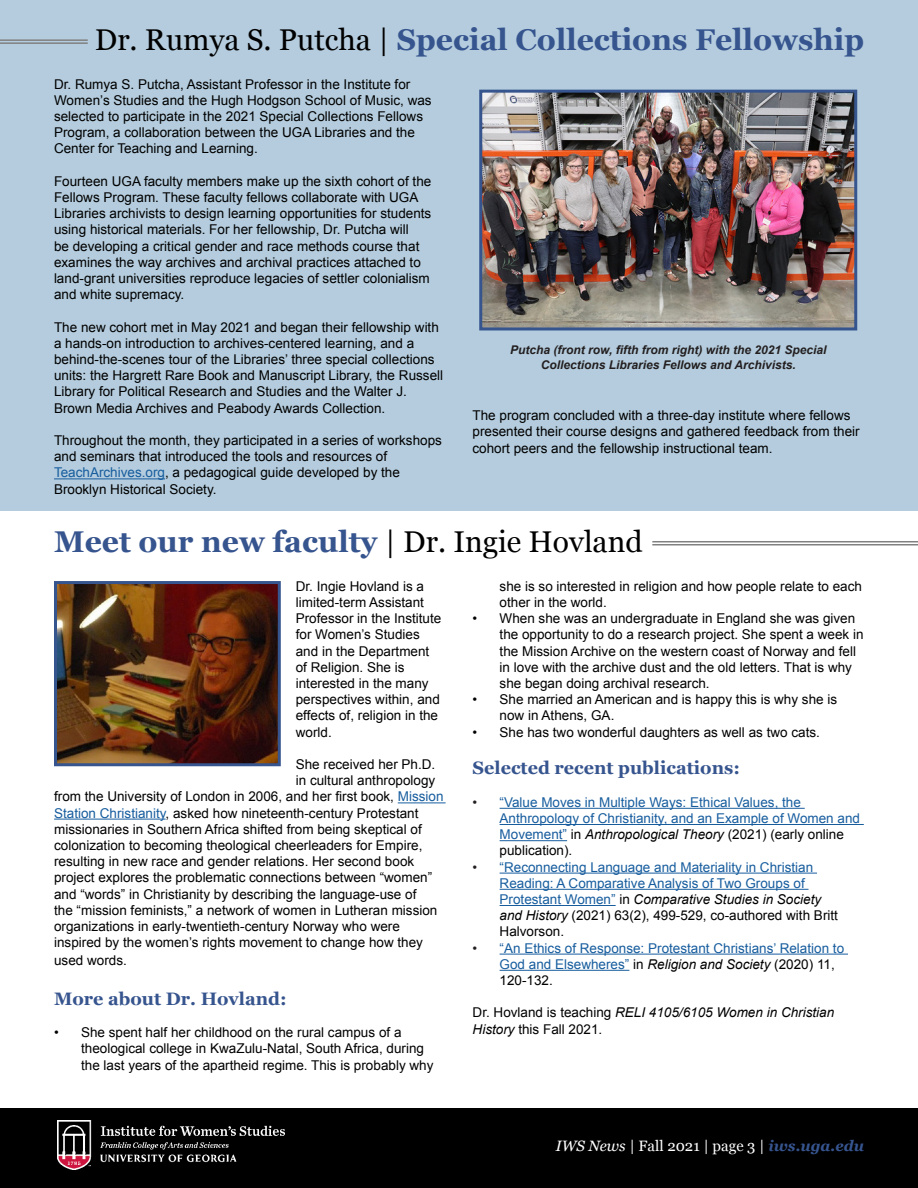
<style>
.page{position:relative;width:918px;height:1188px;background:#fff}
.page>*{position:absolute;margin:0;border:0;box-sizing:border-box;transform-origin:0 0}
.t1{font:700 30px "Georgia";color:#36548e}
.t2{font:700 18px "Georgia";color:#36548e}
.t3{font:15px "Georgia";color:#fff}
.t4{font:13.5px/16.2px "Arial";color:#000}
.t5{font:13.5px/16.2px "Arial";color:#175d9e}
.t6{font:italic 13.5px/16.2px "Arial";color:#000}
.t7{font:italic 700 12px/14.4px "Arial";color:#231f20;text-align:center}
.s1{font-weight:400;color:#000}
.s2{color:#175d9e}
.s3{color:#231f20}
.s4{color:#000}
.s5{font-style:italic;color:#000}
.s6{font-style:normal}
.s7{font-style:italic}
.s8{font-weight:700;font-style:italic;color:#36548e}
</style>
<div class="page">
<div style="left:0;top:1109px;width:918px;height:79px;background:#000"></div>
<div style="left:0;top:0;width:918px;height:511px;background:#b4ccdd"></div>
<hr style="left:0;top:42px;width:88px;height:2px;background:#808080">
<hr style="left:0;top:39px;width:88px;height:2px;background:#808080">
<hr style="left:54px;top:478px;width:111px;height:1px;background:#175d9e">
<img style="left:483px;top:94px;width:370px;height:232px">
<div style="left:479px;top:90px;width:378px;height:240px;border:3px solid #36548e"></div>
<hr style="left:398px;top:802px;width:48px;height:1px;background:#175d9e">
<hr style="left:54px;top:819px;width:112px;height:1px;background:#175d9e">
<hr style="left:500px;top:808px;width:305px;height:1px;background:#175d9e">
<hr style="left:500px;top:824px;width:364px;height:1px;background:#175d9e">
<hr style="left:500px;top:840px;width:67px;height:1px;background:#175d9e">
<hr style="left:500px;top:873px;width:317px;height:1px;background:#175d9e">
<hr style="left:500px;top:889px;width:309px;height:1px;background:#175d9e">
<hr style="left:500px;top:905px;width:116px;height:1px;background:#175d9e">
<hr style="left:500px;top:954px;width:348px;height:1px;background:#175d9e">
<hr style="left:500px;top:970px;width:129px;height:1px;background:#175d9e">
<img style="left:58px;top:585px;width:219px;height:177px">
<div style="left:54px;top:581px;width:227px;height:185px;border:3px solid #36548e"></div>
<hr style="left:652px;top:544px;width:266px;height:1px;background:#808080">
<hr style="left:652px;top:541px;width:266px;height:1px;background:#808080">
<img style="left:58px;top:1120px;width:227px;height:49px">
<p class="t1" style="left:95px;top:17px;width:771px"><span class="s1">Dr. Rumya S. Putcha |</span> Special Collections Fellowship</p>
<p class="t4" style="left:54px;top:76px;width:379px">Dr. Rumya S. Putcha, Assistant Professor in the Institute for Women’s Studies and the Hugh Hodgson School of Music, was selected to participate in the 2021 Special Collections Fellows Program, a collaboration between the UGA Libraries and the Center for Teaching and Learning.</p>
<p class="t4" style="left:54px;top:173px;width:379px">Fourteen UGA faculty members make up the sixth cohort of the Fellows Program. These faculty fellows collaborate with UGA Libraries archivists to design learning opportunities for students using historical materials. For her fellowship, Dr. Putcha will<br>be developing a critical gender and race methods course that examines the way archives and archival practices attached to land-grant universities reproduce legacies of settler colonialism and white supremacy.</p>
<p class="t4" style="left:54px;top:319px;width:391px">The new cohort met in May 2021 and began their fellowship with a hands-on introduction to archives-centered learning, and a behind-the-scenes tour of the Libraries’ three special collections units: the Hargrett Rare Book and Manuscript Library, the Russell Library for Political Research and Studies and the Walter J.<br>Brown Media Archives and Peabody Awards Collection.</p>
<p class="t4" style="left:54px;top:432px;width:389px">Throughout the month, they participated in a series of workshops and seminars that introduced the tools and resources of <span class="s2">TeachArchives.org</span>, a pedagogical guide developed by the Brooklyn Historical Society.</p>
<p class="t7" style="left:510px;top:343px;width:318px">Putcha (front row, fifth from right) with the 2021 Special<br>Collections Libraries Fellows and Archivists.</p>
<p class="t4" style="left:472px;top:407px;width:389px">The program concluded with a three-day institute where fellows presented their course designs and gathered feedback from their cohort peers and the fellowship instructional team.</p>
<p class="t1" style="left:54px;top:519px;width:590px">Meet our new faculty <span class="s1">| Dr. Ingie Hovland</span></p>
<p class="t4" style="left:296px;top:578px;width:147px">Dr. Ingie Hovland is a limited-term Assistant<br>Professor in the Institute for Women’s Studies and in the Department of Religion. She is interested in the many perspectives within, and effects of, religion in the world.</p>
<p class="t4" style="left:296px;top:756px;width:141px">She received her Ph.D.</p>
<p class="t4" style="left:296px;top:773px;width:141px">in cultural anthropology</p>
<p class="t4" style="left:54px;top:789px;width:391px">from the University of London in 2006, and her first book, <span class="s2">Mission</span></p>
<p class="t4" style="left:54px;top:805px;width:366px"><span class="s2">Station Christianity</span>, asked how nineteenth-century Protestant</p>
<p class="t4" style="left:54px;top:821px;width:369px">missionaries in Southern Africa shifted from being skeptical of</p>
<p class="t4" style="left:54px;top:837px;width:370px">colonization to becoming theological cheerleaders for Empire,</p>
<p class="t4" style="left:54px;top:854px;width:362px">resulting in new race and gender relations. Her second book</p>
<p class="t4" style="left:54px;top:870px;width:380px">project explores the problematic connections between “women”</p>
<p class="t4" style="left:54px;top:886px;width:364px">and “words” in Christianity by describing the language-use of</p>
<p class="t4" style="left:54px;top:902px;width:385px">the “mission feminists,” a network of women in Lutheran mission</p>
<p class="t4" style="left:54px;top:918px;width:347px">organizations in early-twentieth-century Norway who were</p>
<p class="t4" style="left:54px;top:935px;width:370px">inspired by the women’s rights movement to change how they</p>
<p class="t4" style="left:54px;top:953px;width:74px">used words.</p>
<p class="t2" style="left:54px;top:985px;width:234px">More about Dr. Hovland:</p>
<p class="t4" style="left:81px;top:1025px;width:354px;text-indent:-27px">• She spent half her childhood on the rural campus of a theological college in KwaZulu-Natal, South Africa, during the last years of the apartheid regime. This is probably why</p>
<p class="t4" style="left:500px;top:578px;width:364px">she is so interested in religion and how people relate to each other in the world.</p>
<p class="t4" style="left:500px;top:611px;width:365px;text-indent:-27px">• When she was an undergraduate in England she was given the opportunity to do a research project. She spent a week in the Mission Archive on the western coast of Norway and fell in love with the archive dust and the old letters. That is why she began doing archival research.</p>
<p class="t4" style="left:500px;top:692px;width:339px;text-indent:-27px">• She married an American and is happy this is why she is now in Athens, GA.</p>
<p class="t4" style="left:473px;top:724px;width:349px">• She has two wonderful daughters as well as two cats.</p>
<p class="t2" style="left:473px;top:755px;width:269px">Selected recent publications:</p>
<p class="t5" style="left:500px;top:794px;width:362px;text-indent:-27px"><span class="s3">•</span> “Value Moves in Multiple Ways: Ethical Values, the Anthropology of Christianity, and an Example of Women and Movement” <span class="s4">in</span> <span class="s5">Anthropological Theory</span> <span class="s4">(2021) (early online publication).</span></p>
<p class="t5" style="left:500px;top:859px;width:340px;text-indent:-27px"><span class="s3">•</span> “Reconnecting Language and Materiality in Christian Reading: A Comparative Analysis of Two Groups of Protestant Women” <span class="s4">in</span> <span class="s5">Comparative Studies in Society and History</span> <span class="s4">(2021) 63(2), 499-529, co-authored with Britt Halvorson.</span></p>
<p class="t5" style="left:500px;top:940px;width:346px;text-indent:-27px"><span class="s3">•</span> “An Ethics of Response: Protestant Christians’ Relation to<br>God and Elsewheres” <span class="s4">in</span> <span class="s5">Religion and Society</span> <span class="s4">(2020) 11,<br>120-132.</span></p>
<p class="t6" style="left:473px;top:1005px;width:363px"><span class="s6">Dr. Hovland is teaching</span> RELI 4105/6105 Women in Christian<br>History <span class="s6">this Fall 2021.</span></p>
<p class="t3" style="left:556px;top:1135px;width:310px"><span class="s7">IWS News</span> | Fall 2021 | page 3 | <span class="s8">iws.uga.edu</span></p>
</div>
